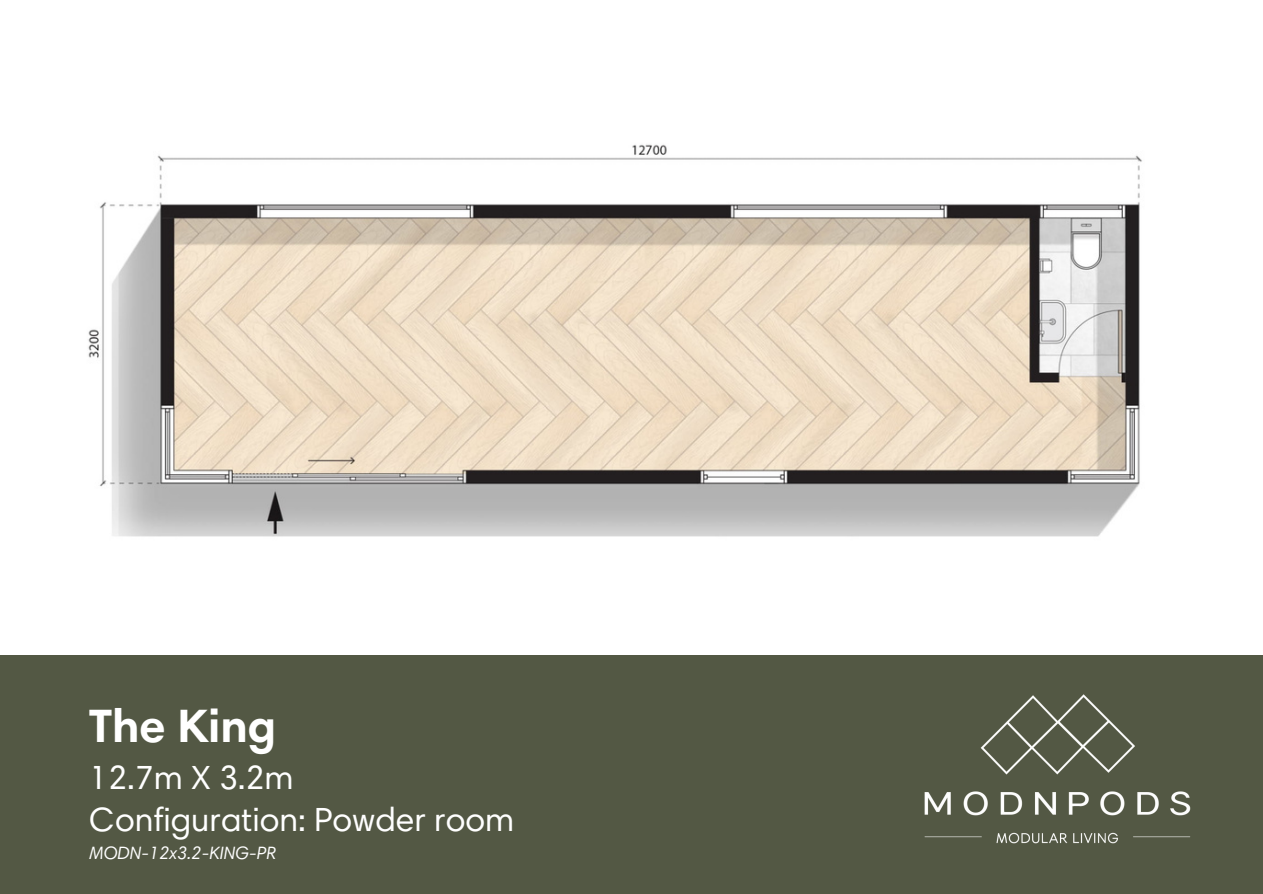
<style>
.page{position:relative;width:1263px;height:894px;background:#fff}
.page>*{position:absolute;margin:0;border:0;box-sizing:border-box;transform-origin:0 0}
.t1{font:700 47.25px "Harmonia Sans Pro Cyr";color:#fff}
.t2{font:33.75px/42.8px "Harmonia Sans Pro Cyr";color:#fff}
.t3{font:italic 18px "Harmonia Sans Pro Cyr";color:#fff}
</style>
<div class="page">
<img style="left:88px;top:144px;width:1054px;height:393px">
<div style="left:0;top:655px;width:1263px;height:238px;background:#535844"></div>
<img style="left:924px;top:694px;width:267px;height:150px">
<h1 class="t1" style="left:89px;top:707px;width:189px">The King</h1>
<p class="t2" style="left:89px;top:759px;width:426px">12.7m X 3.2m<br>Configuration: Powder room</p>
<p class="t3" style="left:89px;top:845px;width:188px">MODN-12x3.2-KING-PR</p>
</div>
